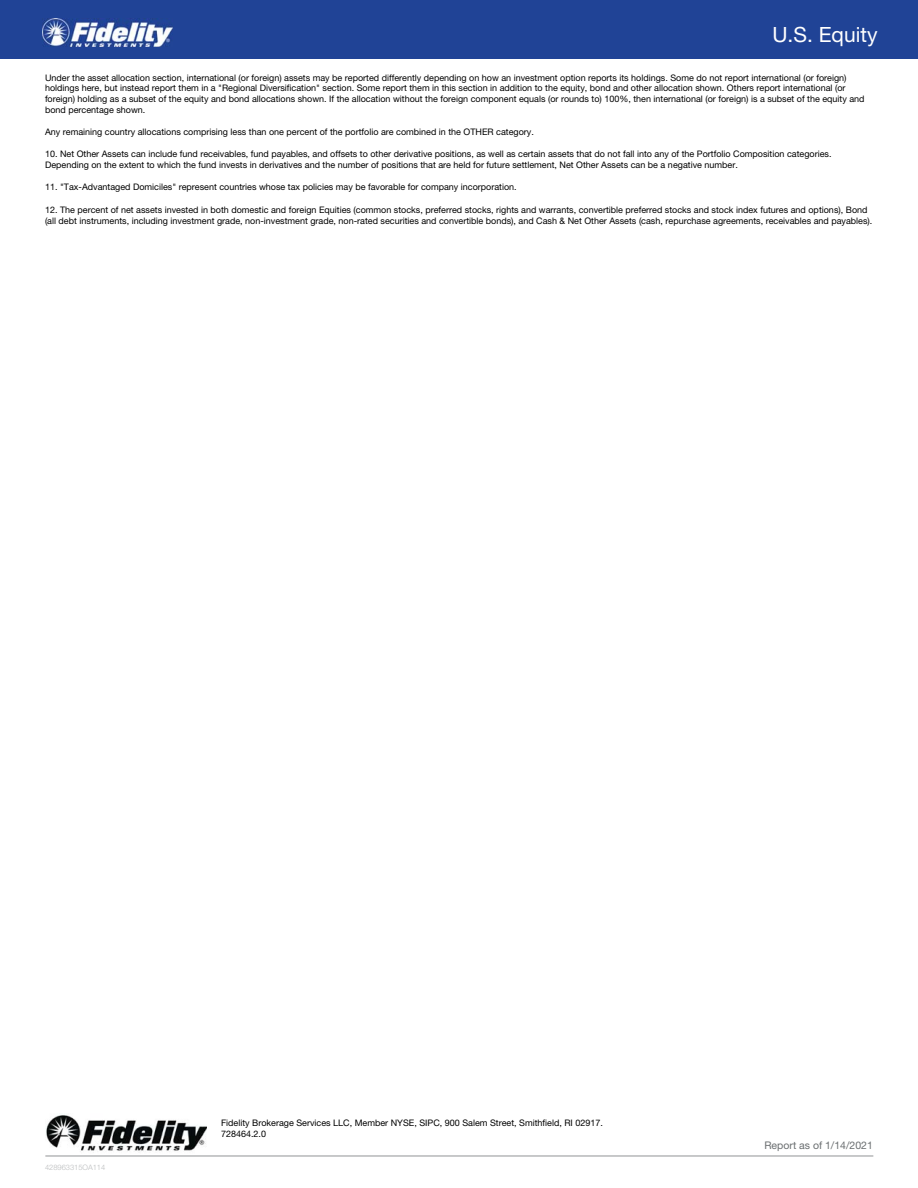
<style>
.page{position:relative;width:918px;height:1188px;background:#fff}
.page>*{position:absolute;margin:0;border:0;box-sizing:border-box;transform-origin:0 0}
.t1{font:21px "Helvetica Neue LT Std";color:#fff}
.t2{font:10.5px "Helvetica Neue LT Std";color:#6a6e70}
.t3{font:9px/10.8px "Helvetica Neue LT Std";color:#000}
.t4{font:300 7.5px "Helvetica Neue LT Std";color:#babcbd}
</style>
<div class="page">
<div style="left:0;top:0;width:918px;height:58px;background:#204396"></div>
<img style="left:43px;top:18px;width:129px;height:28px">
<img style="left:46px;top:1115px;width:161px;height:37px">
<hr style="left:45px;top:1156px;width:828px;height:1px;background:#929496">
<h1 class="t1" style="left:772px;top:27px;width:107px">U.S. Equity</h1>
<p class="t3" style="left:45px;top:73px;width:821px">Under the asset allocation section, international (or foreign) assets may be reported differently depending on how an investment option reports its holdings. Some do not report international (or foreign) holdings here, but instead report them in a "Regional Diversification" section. Some report them in this section in addition to the equity, bond and other allocation shown. Others report international (or foreign) holding as a subset of the equity and bond allocations shown. If the allocation without the foreign component equals (or rounds to) 100%, then international (or foreign) is a subset of the equity and bond percentage shown.</p>
<p class="t3" style="left:45px;top:127px;width:490px">Any remaining country allocations comprising less than one percent of the portfolio are combined in the OTHER category.</p>
<p class="t3" style="left:45px;top:150px;width:788px">10. Net Other Assets can include fund receivables, fund payables, and offsets to other derivative positions, as well as certain assets that do not fall into any of the Portfolio Composition categories.<br>Depending on the extent to which the fund invests in derivatives and the number of positions that are held for future settlement, Net Other Assets can be a negative number.</p>
<p class="t3" style="left:45px;top:183px;width:473px">11. "Tax-Advantaged Domiciles" represent countries whose tax policies may be favorable for company incorporation.</p>
<p class="t3" style="left:45px;top:205px;width:829px">12. The percent of net assets invested in both domestic and foreign Equities (common stocks, preferred stocks, rights and warrants, convertible preferred stocks and stock index futures and options), Bond (all debt instruments, including investment grade, non-investment grade, non-rated securities and convertible bonds), and Cash &amp; Net Other Assets (cash, repurchase agreements, receivables and payables).</p>
<p class="t4" style="left:45px;top:1164px;width:62px">428963315OA114</p>
<p class="t3" style="left:221px;top:1118px;width:383px">Fidelity Brokerage Services LLC, Member NYSE, SIPC, 900 Salem Street, Smithfield, RI 02917.<br>728464.2.0</p>
<p class="t2" style="left:764px;top:1141px;width:110px">Report as of 1/14/2021</p>
</div>
